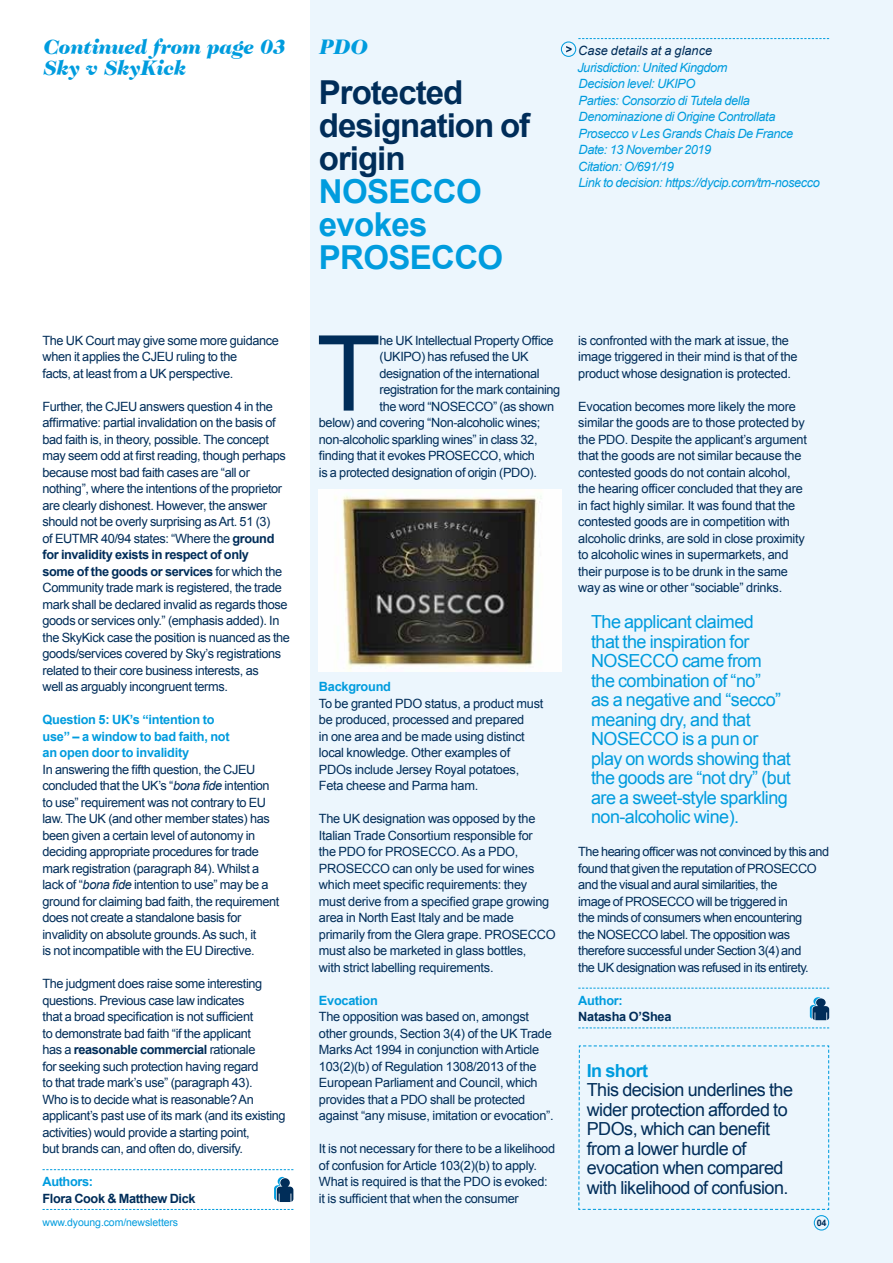
<style>
.page{position:relative;width:893px;height:1263px;background:#fff}
.page>*{position:absolute;margin:0;border:0;box-sizing:border-box;transform-origin:0 0}
.t1{font:105px "Arial";color:#002d59}
.t2{font:700 33px/33px "Arial";letter-spacing:-.03em;color:#002d59}
.t3{font:700 33px/33px "Arial";letter-spacing:-.02em;color:#009cde}
.t4{font:italic 900 21px/21px "Caslon Two Twenty Four";letter-spacing:-.01em;color:#009cde}
.t5{font:18px/19.5px "Arial";letter-spacing:-.03em;color:#009cde}
.t6{font:18px/19.5px "Arial";letter-spacing:-.03em;color:#002d59}
.t7{font:700 18px "Arial";letter-spacing:-.03em;color:#009cde}
.t8{font:12.75px/16.5px "Arial";letter-spacing:-.03em;color:#002d59}
.t9{font:italic 12.75px/16.5px "Arial";letter-spacing:-.03em;color:#009cde}
.t10{font:700 12.75px/16.5px "Arial";letter-spacing:-.02em;color:#009cde}
.t11{font:700 12.75px "Arial";letter-spacing:-.03em;color:#002d59}
.t12{font:italic 12.75px "Arial";color:#002d59}
.t13{font:10.5px "Arial";letter-spacing:-.01em;color:#009cde}
.t14{font:700 9px "Arial";color:#002d59}
.s1{font-weight:700}
.s2{font-style:italic}
</style>
<div class="page">
<div style="left:310px;top:0;width:583px;height:1263px;background:#ecf6fd"></div>
<svg style="left:810px;top:997px;width:19px;height:23px"></svg>
<svg style="left:578px;top:988px;width:251px;height:1px"></svg>
<svg style="left:578px;top:1027px;width:251px;height:1px"></svg>
<svg style="left:274px;top:1177px;width:19px;height:25px"></svg>
<svg style="left:561px;top:38px;width:268px;height:19px"></svg>
<svg style="left:578px;top:1045px;width:252px;height:185px"></svg>
<svg style="left:43px;top:1169px;width:250px;height:1px"></svg>
<svg style="left:43px;top:1209px;width:250px;height:1px"></svg>
<img style="left:319px;top:489px;width:242px;height:183px">
<h3 class="t4" style="left:43px;top:36px;width:244px">Continued from page 03<br>Sky v SkyKick</h3>
<p class="t8" style="left:43px;top:332px;width:238px">The UK Court may give some more guidance when it applies the CJEU ruling to the<br>facts, at least from a UK perspective.</p>
<p class="t8" style="left:43px;top:398px;width:249px">Further, the CJEU answers question 4 in the affirmative: partial invalidation on the basis of bad faith is, in theory, possible. The concept may seem odd at first reading, though perhaps because most bad faith cases are “all or nothing”, where the intentions of the proprietor are clearly dishonest. However, the answer should not be overly surprising as Art. 51 (3)<br>of EUTMR 40/94 states: “Where the <span class="s1">ground for invalidity exists in respect of only<br>some of the goods or services</span> for which the Community trade mark is registered, the trade mark shall be declared invalid as regards those goods or services only.” (emphasis added). In the SkyKick case the position is nuanced as the goods/services covered by Sky’s registrations related to their core business interests, as<br>well as arguably incongruent terms.</p>
<p class="t10" style="left:43px;top:712px;width:189px">Question 5: UK’s “intention to use” – a window to bad faith, not an open door to invalidity</p>
<p class="t8" style="left:43px;top:761px;width:238px">In answering the fifth question, the CJEU concluded that the UK’s “<span class="s2">bona fide</span> intention to use” requirement was not contrary to EU law. The UK (and other member states) has been given a certain level of autonomy in deciding appropriate procedures for trade mark registration (paragraph 84). Whilst a lack of “<span class="s2">bona fide</span> intention to use” may be a ground for claiming bad faith, the requirement does not create a standalone basis for invalidity on absolute grounds. As such, it<br>is not incompatible with the EU Directive.</p>
<p class="t8" style="left:43px;top:975px;width:245px">The judgment does raise some interesting questions. Previous case law indicates<br>that a broad specification is not sufficient<br>to demonstrate bad faith “if the applicant<br>has a <span class="s1">reasonable commercial</span> rationale<br>for seeking such protection having regard<br>to that trade mark’s use” (paragraph 43).<br>Who is to decide what is reasonable? An applicant’s past use of its mark (and its existing activities) would provide a starting point,<br>but brands can, and often do, diversify.</p>
<p class="t10" style="left:43px;top:1174px;width:52px">Authors:</p>
<p class="t11" style="left:43px;top:1189px;width:155px">Flora Cook &amp; Matthew Dick</p>
<h3 class="t4" style="left:319px;top:36px;width:49px">PDO</h3>
<h2 class="t2" style="left:319px;top:76px;width:213px">Protected designation of origin</h2>
<h2 class="t3" style="left:319px;top:175px;width:186px">NOSECCO evokes<br>PROSECCO</h2>
<p class="t12" style="left:578px;top:42px;width:135px">Case details at a glance</p>
<p class="t9" style="left:577px;top:59px;width:244px">Jurisdiction: United Kingdom<br>Decision level: UKIPO<br>Parties: Consorzio di Tutela della<br>Denominazione di Origine Controllata<br>Prosecco v Les Grands Chais De France<br>Date: 13 November 2019<br>Citation: O/691/19<br>Link to decision: https://dycip.com/tm-nosecco</p>
<h1 class="t1" style="left:316px;top:305px;width:66px">T</h1>
<p class="t8" style="left:379px;top:332px;width:176px">he UK Intellectual Property Office</p>
<p class="t8" style="left:379px;top:348px;width:151px">(UKIPO) has refused the UK</p>
<p class="t8" style="left:379px;top:365px;width:162px">designation of the international</p>
<p class="t8" style="left:379px;top:381px;width:182px">registration for the mark containing</p>
<p class="t8" style="left:379px;top:398px;width:176px">the word “NOSECCO” (as shown</p>
<p class="t8" style="left:319px;top:414px;width:223px">below) and covering “Non-alcoholic wines;</p>
<p class="t8" style="left:319px;top:431px;width:220px">non-alcoholic sparkling wines” in class 32,</p>
<p class="t8" style="left:319px;top:447px;width:217px">finding that it evokes PROSECCO, which</p>
<p class="t8" style="left:319px;top:464px;width:220px">is a protected designation of origin (PDO).</p>
<p class="t10" style="left:319px;top:679px;width:74px">Background</p>
<p class="t8" style="left:319px;top:695px;width:226px">To be granted PDO status, a product must be produced, processed and prepared<br>in one area and be made using distinct local knowledge. Other examples of PDOs include Jersey Royal potatoes, Feta cheese and Parma ham.</p>
<p class="t8" style="left:319px;top:810px;width:238px">The UK designation was opposed by the Italian Trade Consortium responsible for<br>the PDO for PROSECCO. As a PDO, PROSECCO can only be used for wines which meet specific requirements: they must derive from a specified grape growing area in North East Italy and be made primarily from the Glera grape. PROSECCO must also be marketed in glass bottles,<br>with strict labelling requirements.</p>
<p class="t10" style="left:319px;top:992px;width:60px">Evocation</p>
<p class="t8" style="left:319px;top:1008px;width:236px">The opposition was based on, amongst other grounds, Section 3(4) of the UK Trade Marks Act 1994 in conjunction with Article 103(2)(b) of Regulation 1308/2013 of the European Parliament and Council, which provides that a PDO shall be protected against “any misuse, imitation or evocation”.</p>
<p class="t8" style="left:319px;top:1140px;width:238px">It is not necessary for there to be a likelihood of confusion for Article 103(2)(b) to apply.<br>What is required is that the PDO is evoked: it is sufficient that when the consumer</p>
<p class="t8" style="left:578px;top:332px;width:221px">is confronted with the mark at issue, the image triggered in their mind is that of the product whose designation is protected.</p>
<p class="t8" style="left:578px;top:398px;width:230px">Evocation becomes more likely the more similar the goods are to those protected by the PDO. Despite the applicant’s argument that the goods are not similar because the contested goods do not contain alcohol, the hearing officer concluded that they are in fact highly similar. It was found that the contested goods are in competition with alcoholic drinks, are sold in close proximity to alcoholic wines in supermarkets, and their purpose is to be drunk in the same way as wine or other “sociable” drinks.</p>
<p class="t5" style="left:591px;top:612px;width:201px">The applicant claimed<br>that the inspiration for<br>NOSECCO came from<br>the combination of “no”<br>as a negative and “secco” meaning dry, and that<br>NOSECCO is a pun or play on words showing that the goods are “not dry” (but are a sweet-style sparkling non-alcoholic wine).</p>
<p class="t8" style="left:578px;top:843px;width:252px">The hearing officer was not convinced by this and found that given the reputation of PROSECCO and the visual and aural similarities, the<br>image of PROSECCO will be triggered in<br>the minds of consumers when encountering<br>the NOSECCO label. The opposition was therefore successful under Section 3(4) and<br>the UK designation was refused in its entirety.</p>
<p class="t10" style="left:578px;top:992px;width:46px">Author:</p>
<p class="t11" style="left:578px;top:1008px;width:95px">Natasha O’Shea</p>
<h3 class="t7" style="left:587px;top:1058px;width:63px">In short</h3>
<h3 class="t6" style="left:587px;top:1080px;width:208px">This decision underlines the wider protection afforded to<br>PDOs, which can benefit from a lower hurdle of evocation when compared with likelihood of confusion.</h3>
<p class="t13" style="left:43px;top:1215px;width:137px">www.dyoung.com/newsletters</p>
<p class="t14" style="left:817px;top:1217px;width:11px">04</p>
</div>
